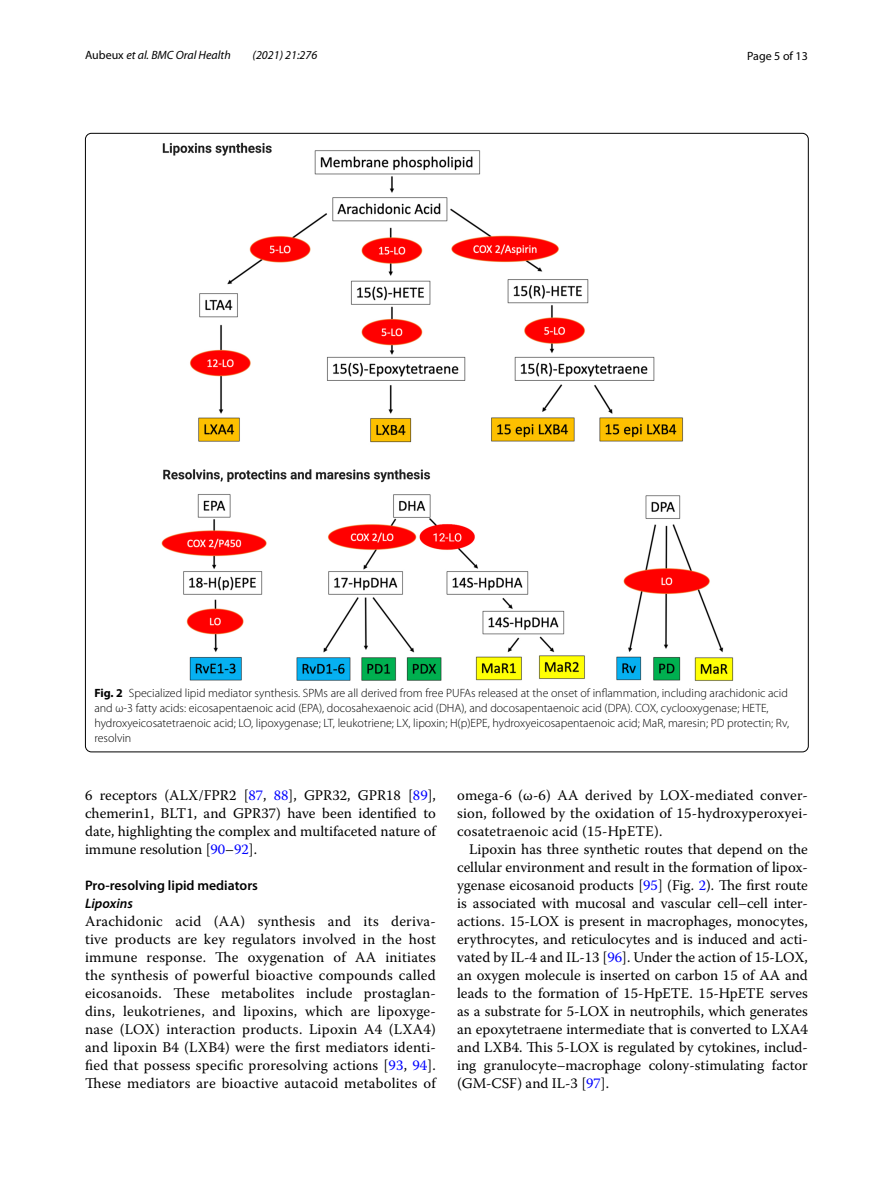
<style>
.page{position:relative;width:893px;height:1187px;background:#fff}
.page>*{position:absolute;margin:0;border:0;box-sizing:border-box;transform-origin:0 0}
.t1{font:14.7px/18px "Warnock Pro";letter-spacing:.005em;color:#000;text-align:justify}
.t2{font:600 13.8px "Myriad Pro";color:#000}
.t3{font:italic 600 13.8px "Myriad Pro";color:#000}
.t4{font:300 12px/15px "Myriad Pro";color:#000}
.t5{font:italic 12px "Myriad Pro";color:#000}
.t6{font:12px "Myriad Pro";color:#000}
.s1{font-style:normal}
.s2{font-weight:700}
.s3{color:#00f}
</style>
<div class="page">
<img style="left:161px;top:142px;width:573px;height:539px">
<p class="t5" style="left:85px;top:48px;width:147px"><span class="s1">Aubeux</span> et al. BMC Oral Health</p>
<p class="t5" style="left:253px;top:48px;width:66px">(2021) 21:276</p>
<p class="t6" style="left:747px;top:48px;width:62px">Page 5 of 13</p>
<p class="t4" style="left:94px;top:685px;width:696px"><span class="s2">Fig. 2</span> Specialized lipid mediator synthesis. SPMs are all derived from free PUFAs released at the onset of inflammation, including arachidonic acid and ω-3 fatty acids: eicosapentaenoic acid (EPA), docosahexaenoic acid (DHA), and docosapentaenoic acid (DPA). COX, cyclooxygenase; HETE, hydroxyeicosatetraenoic acid; LO, lipoxygenase; LT, leukotriene; LX, lipoxin; H(p)EPE, hydroxyeicosapentaenoic acid; MaR, maresin; PD protectin; Rv, resolvin</p>
<p class="t1" style="left:85px;top:785px;width:352px">6 receptors (ALX/FPR2 [<span class="s3">87</span>, <span class="s3">88</span>], GPR32, GPR18 [<span class="s3">89</span>], chemerin1, BLT1, and GPR37) have been identified to date, highlighting the complex and multifaceted nature of immune resolution [<span class="s3">90</span>–<span class="s3">92</span>].</p>
<p class="t2" style="left:85px;top:876px;width:174px">Pro‑resolving lipid mediators</p>
<p class="t3" style="left:85px;top:894px;width:49px">Lipoxins</p>
<p class="t1" style="left:85px;top:911px;width:352px">Arachidonic acid (AA) synthesis and its deriva&shy;tive products are key regulators involved in the host immune response. The oxygenation of AA initiates the synthesis of powerful bioactive compounds called eicosanoids. These metabolites include prostaglan&shy;dins, leukotrienes, and lipoxins, which are lipoxyge&shy;nase (LOX) interaction products. Lipoxin A4 (LXA4) and lipoxin B4 (LXB4) were the first mediators identi&shy;fied that possess specific proresolving actions [<span class="s3">93</span>, <span class="s3">94</span>].<br>These mediators are bioactive autacoid metabolites of</p>
<p class="t1" style="left:457px;top:785px;width:352px">omega-6 (ω-6) AA derived by LOX-mediated conver&shy;sion, followed by the oxidation of 15-hydroxyperoxyei&shy;cosatetraenoic acid (15-HpETE).</p>
<p class="t1" style="left:457px;top:839px;width:352px;text-indent:12px">Lipoxin has three synthetic routes that depend on the cellular environment and result in the formation of lipox&shy;ygenase eicosanoid products [<span class="s3">95</span>] (Fig. <span class="s3">2</span>). The first route is associated with mucosal and vascular cell–cell inter&shy;actions. 15-LOX is present in macrophages, monocytes, erythrocytes, and reticulocytes and is induced and acti&shy;vated by IL-4 and IL-13 [<span class="s3">96</span>]. Under the action of 15-LOX, an oxygen molecule is inserted on carbon 15 of AA and leads to the formation of 15-HpETE. 15-HpETE serves as a substrate for 5-LOX in neutrophils, which generates an epoxytetraene intermediate that is converted to LXA4 and LXB4. This 5-LOX is regulated by cytokines, includ&shy;ing granulocyte–macrophage colony-stimulating factor (GM-CSF) and IL-3 [<span class="s3">97</span>].</p>
</div>
